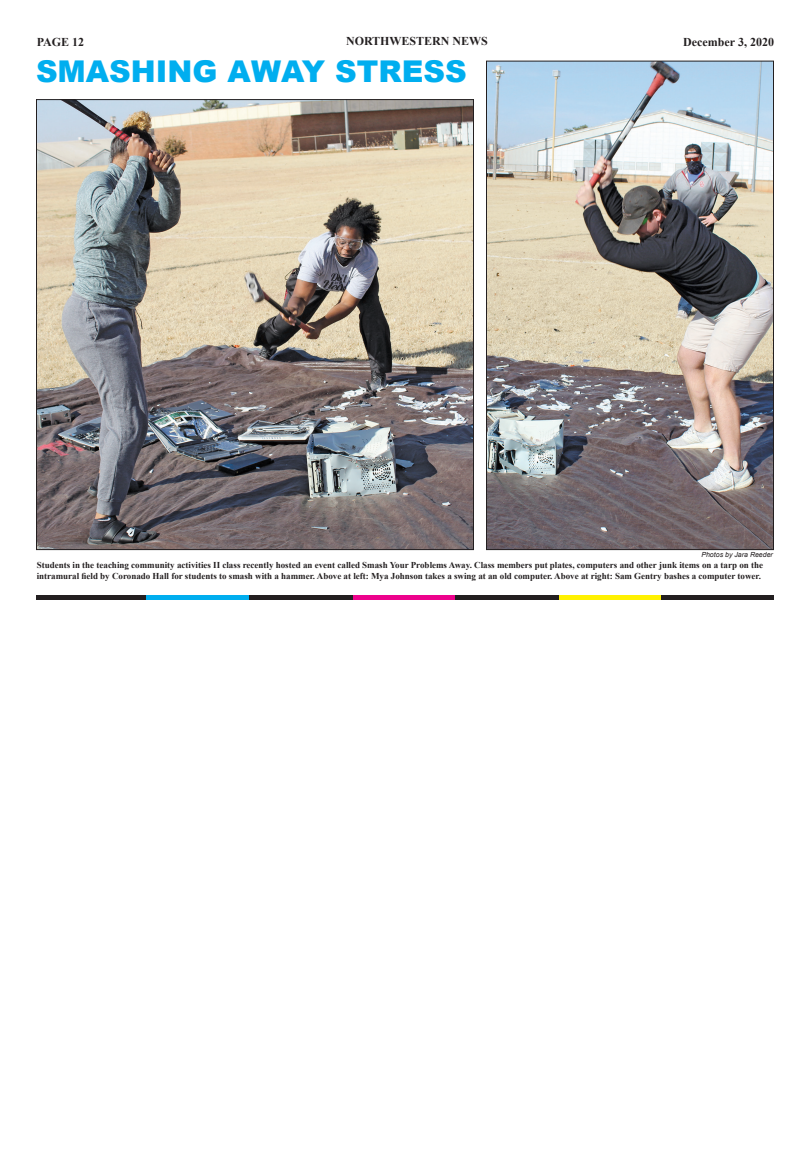
<style>
.page{position:relative;width:810px;height:1152px;background:#fff}
.page>*{position:absolute;margin:0;border:0;box-sizing:border-box;transform-origin:0 0}
.t1{font:900 30px "Arial";color:#00aeef}
.t2{font:700 12px "Times New Roman";color:#231f20}
.t3{font:700 9px/10.8px "Times New Roman";color:#231f20}
.t4{font:italic 7px "Arial";color:#231f20}
</style>
<div class="page">
<div style="left:558px;top:595px;width:103px;height:5px;background:#fff101"></div>
<div style="left:352px;top:595px;width:103px;height:5px;background:#ed028c"></div>
<div style="left:36px;top:595px;width:110px;height:5px;background:#231f20"></div>
<div style="left:146px;top:595px;width:103px;height:5px;background:#00aeef"></div>
<div style="left:249px;top:595px;width:103px;height:5px;background:#231f20"></div>
<div style="left:455px;top:595px;width:103px;height:5px;background:#231f20"></div>
<div style="left:661px;top:595px;width:113px;height:5px;background:#231f20"></div>
<img style="left:38px;top:101px;width:434px;height:447px">
<img style="left:488px;top:63px;width:284px;height:485px">
<div style="left:486px;top:61px;width:288px;height:489px;border:1px solid #231f20"></div>
<p class="t2" style="left:37px;top:33px;width:49px">PAGE 12</p>
<p class="t2" style="left:346px;top:32px;width:143px">NORTHWESTERN NEWS</p>
<p class="t2" style="left:683px;top:33px;width:92px">December 3, 2020</p>
<p class="t1" style="left:36px;top:50px;width:432px">SMASHING AWAY STRESS</p>
<p class="t4" style="left:701px;top:550px;width:73px">Photos by Jara Reeder</p>
<p class="t3" style="left:37px;top:560px;width:728px">Students in the teaching community activities II class recently hosted an event called Smash Your Problems Away. Class members put plates, computers and other junk items on a tarp on the intramural field by Coronado Hall for students to smash with a hammer. Above at left: Mya Johnson takes a swing at an old computer. Above at right: Sam Gentry bashes a computer tower.</p>
</div>
